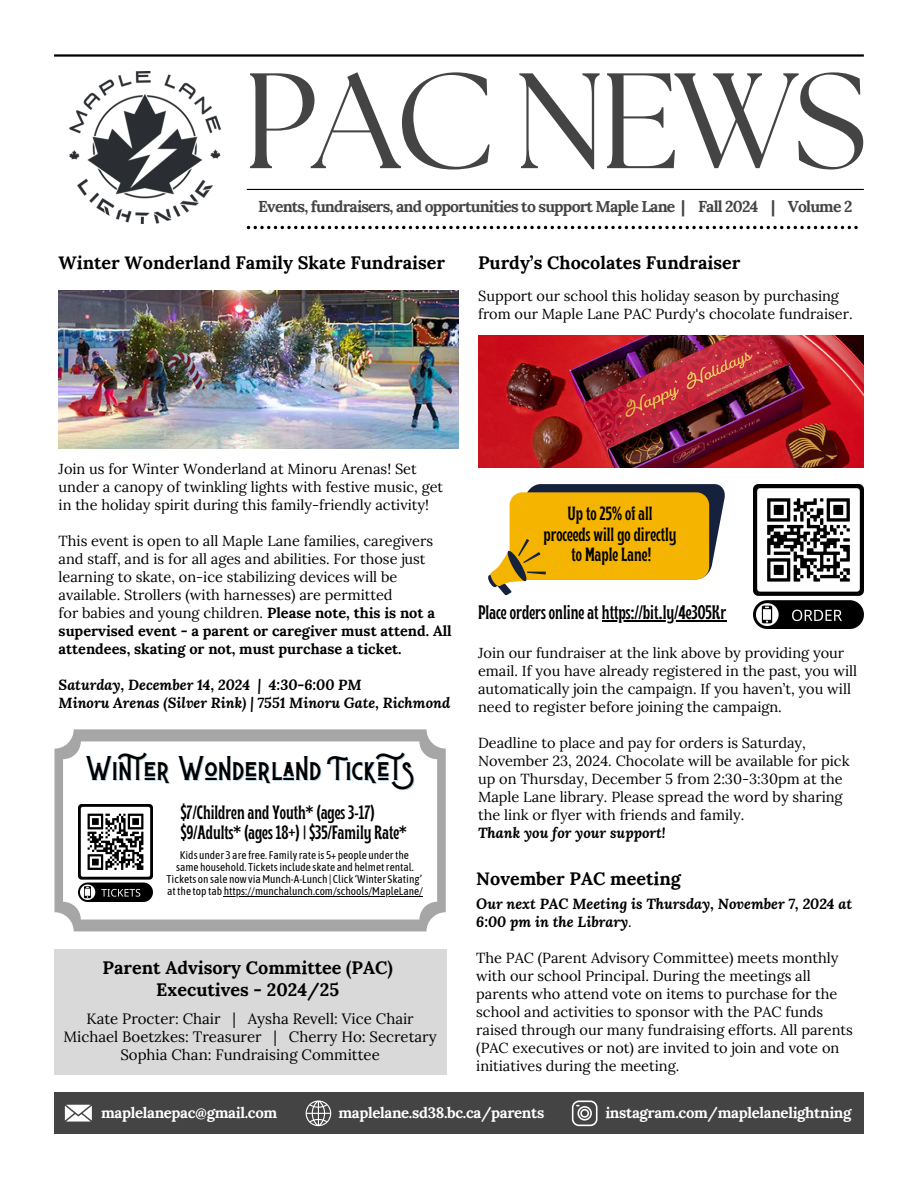
<style>
.page{position:relative;width:918px;height:1188px;background:#fff}
.page>*{position:absolute;margin:0;border:0;box-sizing:border-box;transform-origin:0 0}
.t1{font:135.45px "The Seasons";letter-spacing:-.035em;color:#444}
.t2{font:27.45px "Badhorse";color:#000}
.t3{font:700 condensed 19.5px "Brice";color:#000}
.t4{font:700 condensed 19.35px/20px "Brice";color:#000}
.t5{font:700 condensed 19.2px/20.2px "Brice";color:#000;text-align:center}
.t6{font:700 18px/21.3px "Lora";color:#000;text-align:center}
.t7{font:700 15.75px "Lora";letter-spacing:-.05em;color:#444}
.t8{font:15px/18px "Lora";color:#000;text-align:center}
.t9{font:700 15px "Lora";letter-spacing:-.02em;color:#fff}
.t10{font:14.55px/18px "Lora";color:#000}
.t11{font:italic 700 14.55px/18px "Lora";color:#000}
.t12{font:11.1px "Asap Condensed";color:#000}
.s1{font-weight:700}
.s2{font-weight:700;font-style:italic}
.s3{font-weight:400}
</style>
<div class="page">
<img style="left:69px;top:72px;width:151px;height:152px">
<hr style="left:54px;top:54px;width:810px;height:3px;background:#000">
<svg style="left:247px;top:226px;width:611px;height:3px"></svg>
<hr style="left:247px;top:189px;width:617px;height:1px;background:#000">
<div style="left:54px;top:1093px;width:810px;height:41px;background:#444"></div>
<svg style="left:572px;top:1101px;width:26px;height:25px"></svg>
<svg style="left:306px;top:1101px;width:25px;height:25px"></svg>
<svg style="left:65px;top:1105px;width:27px;height:17px"></svg>
<div style="left:54px;top:949px;width:392px;height:126px;background:#d9d9d9"></div>
<img style="left:59px;top:290px;width:399px;height:159px">
<div style="left:54px;top:729px;width:392px;height:202px;background:#a6a6a6;border-radius:19px"></div>
<div style="left:63px;top:741px;width:374px;height:179px;background:#fff;border-radius:18px"></div>
<hr style="left:224px;top:896px;width:199px;height:1px;background:#000">
<img style="left:478px;top:335px;width:386px;height:132px">
<img style="left:753px;top:484px;width:110px;height:144px">
<img style="left:78px;top:805px;width:75px;height:97px">
<svg style="left:488px;top:484px;width:237px;height:111px"></svg>
<hr style="left:602px;top:620px;width:124px;height:2px;background:#000">
<p class="t1" style="left:243px;top:60px;width:626px">PAC NEWS</p>
<h3 class="t7" style="left:258px;top:196px;width:596px">Events, fundraisers, and opportunities to support Maple Lane | Fall 2024 | Volume 2</h3>
<h5 class="t6" style="left:59px;top:252px;width:388px">Winter Wonderland Family Skate Fundraiser</h5>
<h5 class="t6" style="left:478px;top:252px;width:264px">Purdy’s Chocolates Fundraiser</h5>
<h3 class="t10" style="left:478px;top:287px;width:376px">Support our school this holiday season by purchasing from our Maple Lane PAC Purdy's chocolate fundraiser.</h3>
<h5 class="t10" style="left:59px;top:460px;width:386px">Join us for Winter Wonderland at Minoru Arenas! Set under a canopy of twinkling lights with festive music, get in the holiday spirit during this family-friendly activity!</h5>
<p class="t10" style="left:59px;top:532px;width:395px">This event is open to all Maple Lane families, caregivers and staff, and is for all ages and abilities. For those just learning to skate, on-ice stabilizing devices will be available. Strollers (with harnesses) are permitted<br>for babies and young children. <span class="s1">Please note, this is not a supervised event - a parent or caregiver must attend. All attendees, skating or not, must purchase a ticket.</span></p>
<p class="t11" style="left:59px;top:676px;width:393px">Saturday, December 14, 2024 | 4:30-6:00 PM<br>Minoru Arenas (Silver Rink) | 7551 Minoru Gate, Richmond</p>
<h3 class="t2" style="left:86px;top:750px;width:334px">Winter Wonderland Tickets</h3>
<h3 class="t4" style="left:181px;top:805px;width:227px">$7/Children and Youth* (ages 3-17) $9/Adults* (ages 18+) | $35/Family Rate*</h3>
<p class="t12" style="left:180px;top:849px;width:231px">Kids under 3 are free. Familyrate is 5+ people underthe</p>
<h5 class="t12" style="left:176px;top:861px;width:239px">same household. Ticketsinclude skate and helmetrental.</h5>
<h5 class="t12" style="left:167px;top:873px;width:257px">Tickets on sale nowviaMunch-A-Lunch | Click ‘Winter Skating’</h5>
<h4 class="t12" style="left:167px;top:885px;width:258px">atthe top tab https://munchalunch.com/schools/MapleLane/</h4>
<p class="t6" style="left:103px;top:957px;width:292px">Parent Advisory Committee (PAC)<br>Executives - 2024/25</p>
<p class="t8" style="left:63px;top:1010px;width:375px">Kate Procter: Chair | Aysha Revell: Vice Chair<br>Michael Boetzkes: Treasurer | Cherry Ho: Secretary<br>Sophia Chan: Fundraising Committee</p>
<h5 class="t5" style="left:544px;top:505px;width:134px">Up to 25% of all proceeds will go directly to Maple Lane!</h5>
<p class="t3" style="left:478px;top:605px;width:250px">Place orders online at https://bit.ly/4e3O5Kr</p>
<h3 class="t10" style="left:478px;top:644px;width:381px">Join our fundraiser at the link above by providing your email. If you have already registered in the past, you will automatically join the campaign. If you haven’t, you will need to register before joining the campaign.</h3>
<h5 class="t10" style="left:478px;top:734px;width:373px">Deadline to place and pay for orders is Saturday, November 23, 2024. Chocolate will be available for pick up on Thursday, December 5 from 2:30-3:30pm at the Maple Lane library. Please spread the word by sharing the link or flyer with friends and family.<br><span class="s2">Thank you for your support!</span></h5>
<h3 class="t6" style="left:476px;top:868px;width:206px">November PAC meeting</h3>
<p class="t11" style="left:476px;top:894px;width:378px">Our next PAC Meeting is Thursday, November 7, 2024 at<br>6:00 pm in the Library<span class="s3">.</span></p>
<h5 class="t10" style="left:476px;top:949px;width:378px">The PAC (Parent Advisory Committee) meets monthly with our school Principal. During the meetings all parents who attend vote on items to purchase for the school and activities to sponsor with the PAC funds raised through our many fundraising efforts. All parents (PAC executives or not) are invited to join and vote on initiatives during the meeting.</h5>
<p class="t9" style="left:101px;top:1103px;width:178px">maplelanepac@gmail.com</p>
<p class="t9" style="left:338px;top:1103px;width:207px">maplelane.sd38.bc.ca/parents</p>
<p class="t9" style="left:605px;top:1103px;width:248px">instagram.com/maplelanelightning</p>
</div>
